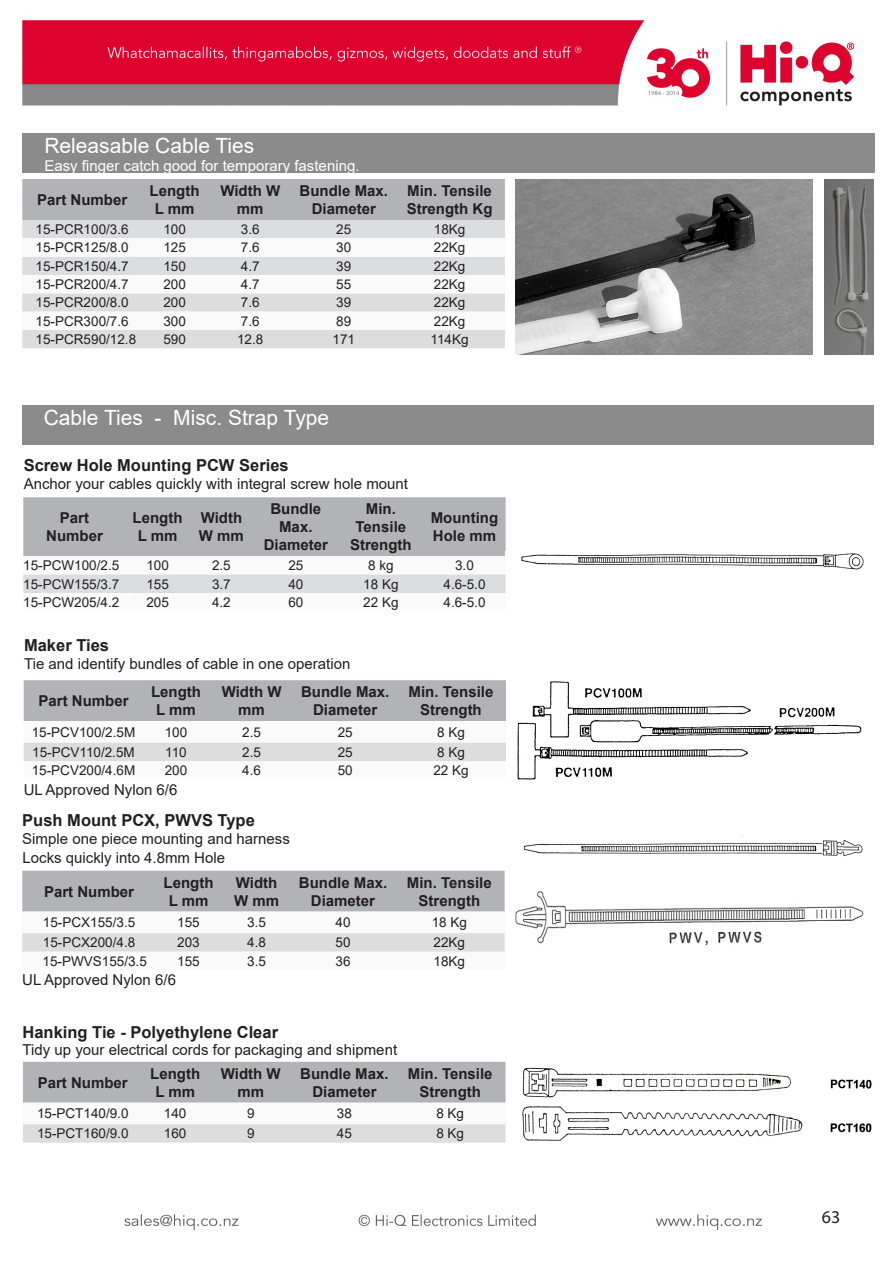
<style>
.page{position:relative;width:893px;height:1263px;background:#fff}
.page>*{position:absolute;margin:0;border:0;box-sizing:border-box;transform-origin:0 0}
.t1{font:21px "Arial";color:#fff}
.t2{font:18px "Myriad Pro";color:#231f20}
.t3{font:700 16.5px "Arial";color:#231f20}
.t4{font:700 15px/18px "Arial";color:#231f20;text-align:center}
.t5{font:15px "Arial";color:#231f20}
.t6{font:15px "Arial";color:#fff}
.t7{font:13.5px "Arial";color:#231f20}
</style>
<div class="page">
<img style="left:22px;top:20px;width:853px;height:1211px">
<div style="left:23px;top:134px;width:851px;height:39px;background:#8c8b8b"></div>
<div style="left:22px;top:179px;width:483px;height:41px;background:#b2b3b7"></div>
<div style="left:22px;top:220px;width:483px;height:128px;background:#dcdddf"></div>
<svg style="left:22px;top:238px;width:483px;height:92px"></svg>
<img style="left:516px;top:179px;width:297px;height:175px">
<img style="left:824px;top:179px;width:49px;height:175px">
<div style="left:22px;top:405px;width:851px;height:40px;background:#8c8b8b"></div>
<svg style="left:23px;top:497px;width:483px;height:114px"></svg>
<svg style="left:22px;top:871px;width:483px;height:99px"></svg>
<img style="left:506px;top:551px;width:369px;height:21px">
<svg style="left:24px;top:680px;width:482px;height:99px"></svg>
<img style="left:506px;top:676px;width:369px;height:108px">
<img style="left:514px;top:833px;width:359px;height:30px">
<img style="left:510px;top:888px;width:358px;height:60px">
<svg style="left:23px;top:1062px;width:482px;height:81px"></svg>
<img style="left:514px;top:1061px;width:361px;height:84px">
<p class="t1" style="left:44px;top:131px;width:212px">Releasable Cable Ties</p>
<p class="t6" style="left:44px;top:156px;width:317px">Easy finger catch good for temporary fastening.</p>
<p class="t4" style="left:37px;top:191px;width:92px">Part Number</p>
<p class="t4" style="left:150px;top:182px;width:51px">Length<br>L mm</p>
<p class="t4" style="left:220px;top:182px;width:61px">Width W mm</p>
<p class="t4" style="left:300px;top:182px;width:90px">Bundle Max.<br>Diameter</p>
<p class="t4" style="left:407px;top:182px;width:87px;text-align:left">Min. Tensile<br>Strength Kg</p>
<p class="t7" style="left:36px;top:220px;width:95px">15-PCR100/3.6</p>
<p class="t7" style="left:163px;top:220px;width:24px">100</p>
<p class="t7" style="left:241px;top:220px;width:20px">3.6</p>
<p class="t7" style="left:336px;top:220px;width:17px">25</p>
<p class="t7" style="left:434px;top:220px;width:33px">18Kg</p>
<p class="t7" style="left:36px;top:238px;width:95px">15-PCR125/8.0</p>
<p class="t7" style="left:163px;top:238px;width:24px">125</p>
<p class="t7" style="left:241px;top:238px;width:20px">7.6</p>
<p class="t7" style="left:336px;top:238px;width:17px">30</p>
<p class="t7" style="left:434px;top:238px;width:33px">22Kg</p>
<p class="t7" style="left:36px;top:257px;width:95px">15-PCR150/4.7</p>
<p class="t7" style="left:163px;top:257px;width:24px">150</p>
<p class="t7" style="left:241px;top:257px;width:20px">4.7</p>
<p class="t7" style="left:336px;top:257px;width:17px">39</p>
<p class="t7" style="left:434px;top:257px;width:33px">22Kg</p>
<p class="t7" style="left:36px;top:275px;width:95px">15-PCR200/4.7</p>
<p class="t7" style="left:163px;top:275px;width:24px">200</p>
<p class="t7" style="left:241px;top:275px;width:20px">4.7</p>
<p class="t7" style="left:336px;top:275px;width:17px">55</p>
<p class="t7" style="left:434px;top:275px;width:33px">22Kg</p>
<p class="t7" style="left:36px;top:293px;width:95px">15-PCR200/8.0</p>
<p class="t7" style="left:163px;top:293px;width:24px">200</p>
<p class="t7" style="left:241px;top:293px;width:20px">7.6</p>
<p class="t7" style="left:336px;top:293px;width:17px">39</p>
<p class="t7" style="left:434px;top:293px;width:33px">22Kg</p>
<p class="t7" style="left:36px;top:312px;width:95px">15-PCR300/7.6</p>
<p class="t7" style="left:163px;top:312px;width:24px">300</p>
<p class="t7" style="left:241px;top:312px;width:20px">7.6</p>
<p class="t7" style="left:336px;top:312px;width:17px">89</p>
<p class="t7" style="left:434px;top:312px;width:33px">22Kg</p>
<p class="t7" style="left:36px;top:330px;width:102px">15-PCR590/12.8</p>
<p class="t7" style="left:163px;top:330px;width:24px">590</p>
<p class="t7" style="left:237px;top:330px;width:28px">12.8</p>
<p class="t7" style="left:333px;top:330px;width:24px">171</p>
<p class="t7" style="left:431px;top:330px;width:40px">114Kg</p>
<p class="t1" style="left:44px;top:403px;width:287px">Cable Ties - Misc. Strap Type</p>
<p class="t3" style="left:24px;top:454px;width:266px">Screw Hole Mounting PCW Series</p>
<p class="t5" style="left:24px;top:474px;width:386px">Anchor your cables quickly with integral screw hole mount</p>
<p class="t4" style="left:60px;top:509px;width:31px">Part</p>
<p class="t4" style="left:46px;top:527px;width:58px">Number</p>
<p class="t4" style="left:133px;top:509px;width:51px">Length<br>L mm</p>
<p class="t4" style="left:199px;top:509px;width:46px;text-align:left">Width<br>W mm</p>
<p class="t4" style="left:270px;top:500px;width:52px">Bundle<br>Max.</p>
<p class="t4" style="left:264px;top:536px;width:66px">Diameter</p>
<p class="t4" style="left:350px;top:500px;width:63px">Min.<br>Tensile<br>Strength</p>
<p class="t4" style="left:431px;top:509px;width:69px;text-align:left">Mounting<br>Hole mm</p>
<p class="t7" style="left:23px;top:556px;width:98px">15-PCW100/2.5</p>
<p class="t7" style="left:146px;top:556px;width:24px">100</p>
<p class="t7" style="left:212px;top:556px;width:20px">2.5</p>
<p class="t7" style="left:288px;top:556px;width:17px">25</p>
<p class="t7" style="left:368px;top:556px;width:27px">8 kg</p>
<p class="t7" style="left:455px;top:556px;width:20px">3.0</p>
<p class="t7" style="left:23px;top:575px;width:98px">15-PCW155/3.7</p>
<p class="t7" style="left:146px;top:575px;width:24px">155</p>
<p class="t7" style="left:212px;top:575px;width:20px">3.7</p>
<p class="t7" style="left:288px;top:575px;width:17px">40</p>
<p class="t7" style="left:363px;top:575px;width:37px">18 Kg</p>
<p class="t7" style="left:443px;top:575px;width:44px">4.6-5.0</p>
<p class="t7" style="left:23px;top:593px;width:98px">15-PCW205/4.2</p>
<p class="t7" style="left:146px;top:593px;width:24px">205</p>
<p class="t7" style="left:212px;top:593px;width:20px">4.2</p>
<p class="t7" style="left:288px;top:593px;width:17px">60</p>
<p class="t7" style="left:363px;top:593px;width:37px">22 Kg</p>
<p class="t7" style="left:443px;top:593px;width:44px">4.6-5.0</p>
<p class="t5" style="left:23px;top:587px;width:155px">UL Approved Nylon 6/6</p>
<p class="t3" style="left:24px;top:633px;width:86px">Maker Ties</p>
<p class="t5" style="left:24px;top:653px;width:328px">Tie and identify bundles of cable in one operation</p>
<p class="t4" style="left:39px;top:692px;width:92px">Part Number</p>
<p class="t4" style="left:151px;top:683px;width:51px">Length<br>L mm</p>
<p class="t4" style="left:222px;top:683px;width:61px">Width W mm</p>
<p class="t4" style="left:301px;top:683px;width:90px">Bundle Max.<br>Diameter</p>
<p class="t4" style="left:409px;top:683px;width:86px">Min. Tensile<br>Strength</p>
<p class="t7" style="left:32px;top:723px;width:105px">15-PCV100/2.5M</p>
<p class="t7" style="left:165px;top:723px;width:24px">100</p>
<p class="t7" style="left:242px;top:723px;width:20px">2.5</p>
<p class="t7" style="left:338px;top:723px;width:17px">25</p>
<p class="t7" style="left:437px;top:723px;width:29px">8 Kg</p>
<p class="t7" style="left:32px;top:743px;width:104px">15-PCV110/2.5M</p>
<p class="t7" style="left:165px;top:743px;width:23px">110</p>
<p class="t7" style="left:242px;top:743px;width:20px">2.5</p>
<p class="t7" style="left:338px;top:743px;width:17px">25</p>
<p class="t7" style="left:437px;top:743px;width:29px">8 Kg</p>
<p class="t7" style="left:32px;top:761px;width:105px">15-PCV200/4.6M</p>
<p class="t7" style="left:165px;top:761px;width:24px">200</p>
<p class="t7" style="left:242px;top:761px;width:20px">4.6</p>
<p class="t7" style="left:338px;top:761px;width:17px">50</p>
<p class="t7" style="left:433px;top:761px;width:37px">22 Kg</p>
<p class="t5" style="left:24px;top:780px;width:155px">UL Approved Nylon 6/6</p>
<p class="t3" style="left:22px;top:808px;width:234px">Push Mount PCX, PWVS Type</p>
<p class="t5" style="left:22px;top:828px;width:269px">Simple one piece mounting and harness</p>
<p class="t5" style="left:23px;top:847px;width:204px">Locks quickly into 4.8mm Hole</p>
<p class="t4" style="left:44px;top:882px;width:92px">Part Number</p>
<p class="t4" style="left:164px;top:873px;width:51px">Length<br>L mm</p>
<p class="t4" style="left:234px;top:873px;width:46px;text-align:left">Width<br>W mm</p>
<p class="t4" style="left:299px;top:873px;width:90px">Bundle Max.<br>Diameter</p>
<p class="t4" style="left:407px;top:873px;width:86px">Min. Tensile<br>Strength</p>
<p class="t7" style="left:43px;top:913px;width:94px">15-PCX155/3.5</p>
<p class="t7" style="left:177px;top:913px;width:24px">155</p>
<p class="t7" style="left:247px;top:913px;width:20px">3.5</p>
<p class="t7" style="left:336px;top:913px;width:17px">40</p>
<p class="t7" style="left:432px;top:913px;width:37px">18 Kg</p>
<p class="t7" style="left:43px;top:933px;width:94px">15-PCX200/4.8</p>
<p class="t7" style="left:177px;top:933px;width:24px">203</p>
<p class="t7" style="left:247px;top:933px;width:20px">4.8</p>
<p class="t7" style="left:336px;top:933px;width:17px">50</p>
<p class="t7" style="left:434px;top:933px;width:33px">22Kg</p>
<p class="t7" style="left:43px;top:951px;width:106px">15-PWVS155/3.5</p>
<p class="t7" style="left:177px;top:951px;width:24px">155</p>
<p class="t7" style="left:247px;top:951px;width:20px">3.5</p>
<p class="t7" style="left:336px;top:951px;width:17px">36</p>
<p class="t7" style="left:434px;top:951px;width:33px">18Kg</p>
<p class="t5" style="left:22px;top:969px;width:155px">UL Approved Nylon 6/6</p>
<p class="t3" style="left:23px;top:1021px;width:257px">Hanking Tie - Polyethylene Clear</p>
<p class="t5" style="left:23px;top:1039px;width:376px">Tidy up your electrical cords for packaging and shipment</p>
<p class="t4" style="left:38px;top:1073px;width:92px">Part Number</p>
<p class="t4" style="left:150px;top:1064px;width:51px">Length<br>L mm</p>
<p class="t4" style="left:221px;top:1064px;width:61px">Width W mm</p>
<p class="t4" style="left:300px;top:1064px;width:90px">Bundle Max.<br>Diameter</p>
<p class="t4" style="left:408px;top:1064px;width:86px">Min. Tensile<br>Strength</p>
<p class="t7" style="left:37px;top:1104px;width:93px">15-PCT140/9.0</p>
<p class="t7" style="left:164px;top:1104px;width:24px">140</p>
<p class="t7" style="left:247px;top:1104px;width:9px">9</p>
<p class="t7" style="left:337px;top:1104px;width:17px">38</p>
<p class="t7" style="left:436px;top:1104px;width:29px">8 Kg</p>
<p class="t7" style="left:37px;top:1124px;width:93px">15-PCT160/9.0</p>
<p class="t7" style="left:164px;top:1124px;width:24px">160</p>
<p class="t7" style="left:247px;top:1124px;width:9px">9</p>
<p class="t7" style="left:337px;top:1124px;width:17px">45</p>
<p class="t7" style="left:436px;top:1124px;width:29px">8 Kg</p>
<h2 class="t2" style="left:822px;top:1205px;width:20px">63</h2>
</div>
